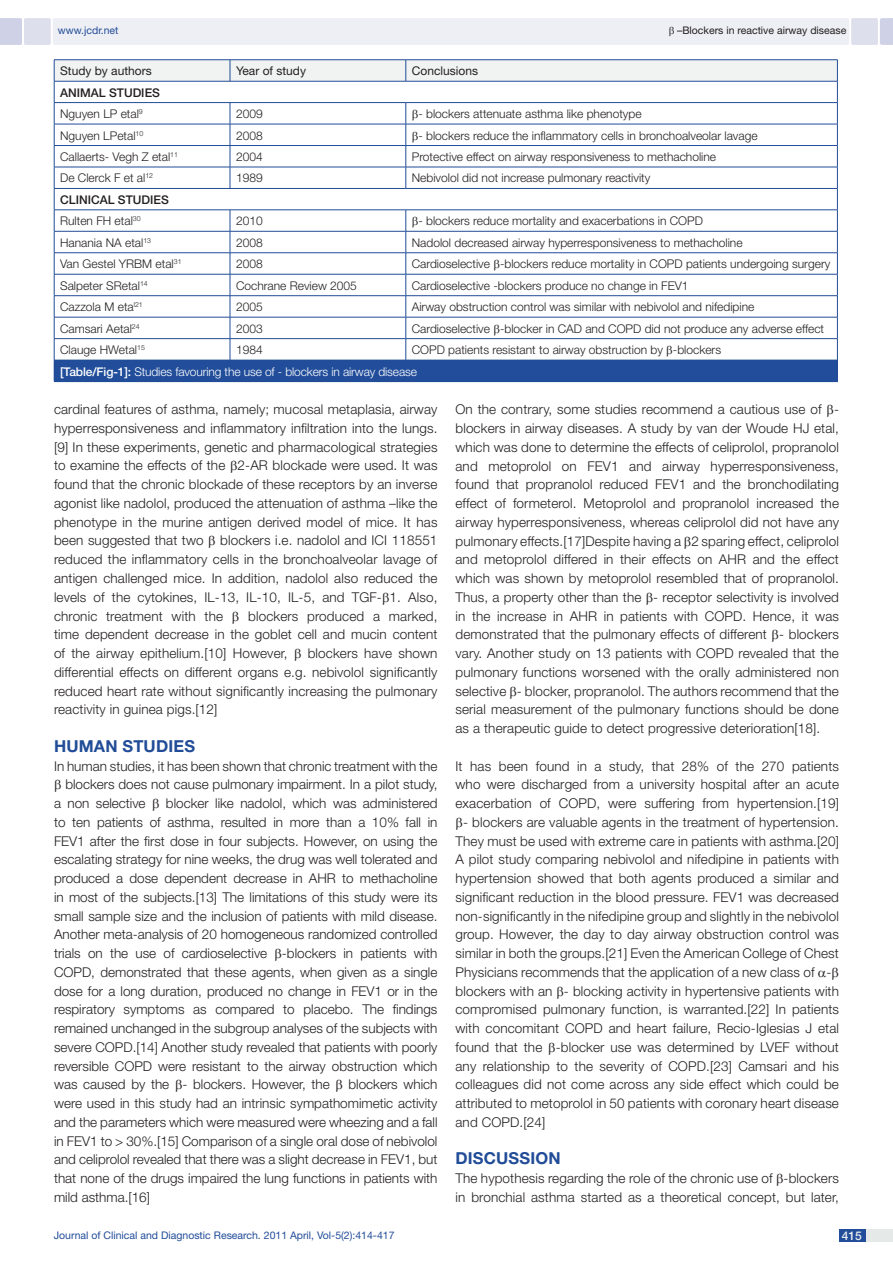
<style>
.page{position:relative;width:893px;height:1263px;background:#fff}
.page>*{position:absolute;margin:0;border:0;box-sizing:border-box;transform-origin:0 0}
.t1{font:700 16.5px "Helvetica Neue";letter-spacing:.01em;color:#214c97}
.t2{font:300 13.5px/18.8px "Helvetica Neue";letter-spacing:.01em;color:#231f20;text-align:justify}
.t3{font:300 12px/21.5px "Helvetica Neue";color:#231f20}
.t4{font:12px "Helvetica Neue";color:#231f20}
.t5{font:500 12px/21.5px "Helvetica Neue";color:#231f20}
.t6{font:500 12px "Helvetica Neue";color:#eceeef}
.t7{font:10.5px "Helvetica Neue";color:#214c99}
.t8{font:10.5px "Helvetica Neue";color:#231f20}
.t9{font:10.5px "Helvetica Neue";color:#214c97}
.s1{font-weight:300}
.s2{font-weight:500}
.s3{font-weight:500;color:#fff}
.s4{color:#fff}
</style>
<div class="page">
<div style="left:53px;top:18px;width:796px;height:27px;background:#eeeff5;border-radius:2px"></div>
<div style="left:24px;top:18px;width:27px;height:27px;background:#dedfed;border-radius:2px"></div>
<svg style="left:0;top:18px;width:22px;height:27px"></svg>
<div style="left:851px;top:18px;width:27px;height:27px;background:#dedfed;border-radius:2px"></div>
<svg style="left:880px;top:18px;width:13px;height:27px"></svg>
<div style="left:854px;top:1229px;width:39px;height:13px;background:#e5eae9"></div>
<div style="left:839px;top:1229px;width:27px;height:13px;background:#214d9a"></div>
<hr style="left:54px;top:381px;width:176px;height:1px;background:#214c97">
<hr style="left:230px;top:381px;width:176px;height:1px;background:#214c97">
<hr style="left:406px;top:381px;width:432px;height:1px;background:#214c97">
<hr style="left:54px;top:59px;width:176px;height:1px;background:#214c97">
<hr style="left:230px;top:59px;width:176px;height:1px;background:#214c97">
<hr style="left:406px;top:59px;width:432px;height:1px;background:#214c97">
<svg style="left:54px;top:60px;width:784px;height:321px"></svg>
<p class="t9" style="left:58px;top:24px;width:62px">www.jcdr.net</p>
<p class="t8" style="left:677px;top:24px;width:171px">–Blockers in reactive airway disease</p>
<p class="t4" style="left:60px;top:64px;width:93px">Study by authors</p>
<p class="t4" style="left:236px;top:64px;width:72px">Year of study</p>
<p class="t4" style="left:412px;top:64px;width:68px">Conclusions</p>
<p class="t5" style="left:60px;top:81px;width:101px">ANI MAL STU DIES<br><span class="s1">Nguyen LP etal</span><sup>9</sup></p>
<p class="t3" style="left:236px;top:103px;width:28px">2009</p>
<p class="t3" style="left:418px;top:103px;width:225px">- blockers attenuate asthma like phenotype</p>
<p class="t3" style="left:60px;top:124px;width:85px">Nguyen LPetal<sup>10</sup></p>
<p class="t3" style="left:236px;top:124px;width:28px">2008</p>
<p class="t3" style="left:418px;top:124px;width:341px">- blockers reduce the inflammatory cells in bronchoalveolar lavage</p>
<p class="t3" style="left:60px;top:146px;width:119px">Callaerts- Vegh Z etal<sup>11</sup></p>
<p class="t3" style="left:236px;top:146px;width:28px">2004</p>
<p class="t3" style="left:412px;top:146px;width:306px">Protective effect on airway responsiveness to methacholine</p>
<p class="t3" style="left:60px;top:167px;width:94px">De Clerck F et al<sup>12</sup></p>
<p class="t3" style="left:236px;top:167px;width:28px">1989</p>
<p class="t3" style="left:412px;top:167px;width:240px">Nebivolol did not increase pulmonary reactivity</p>
<p class="t5" style="left:60px;top:189px;width:15px">CLINI</p>
<p class="t3" style="left:60px;top:189px;width:110px;text-indent:31px"><span class="s2">CAL STU DIES<br></span>Rulten FH etal<sup>30</sup></p>
<p class="t3" style="left:236px;top:210px;width:28px">2010</p>
<p class="t3" style="left:418px;top:210px;width:286px">- blockers reduce mortality and exacerbations in COPD</p>
<p class="t3" style="left:60px;top:231px;width:92px">Hanania NA etal<sup>13</sup></p>
<p class="t3" style="left:236px;top:231px;width:28px">2008</p>
<p class="t3" style="left:412px;top:231px;width:332px">Nadolol decreased airway hyperresponsiveness to methacholine</p>
<p class="t3" style="left:60px;top:253px;width:123px">Van Gestel YRBM etal<sup>31</sup></p>
<p class="t3" style="left:236px;top:253px;width:28px">2008</p>
<p class="t3" style="left:412px;top:253px;width:420px">Cardioselective -blockers reduce mortality in COPD patients undergoing surgery</p>
<p class="t3" style="left:60px;top:274px;width:89px">Salpeter SRetal<sup>14</sup></p>
<p class="t3" style="left:236px;top:274px;width:122px">Cochrane Review 2005</p>
<p class="t3" style="left:412px;top:274px;width:278px">Cardioselective -blockers produce no change in FEV1</p>
<p class="t3" style="left:60px;top:296px;width:84px">Cazzola M eta<sup>l21</sup></p>
<p class="t3" style="left:236px;top:296px;width:28px">2005</p>
<p class="t3" style="left:412px;top:296px;width:344px">Airway obstruction control was similar with nebivolol and nifedipine</p>
<p class="t3" style="left:60px;top:317px;width:81px">Camsari Aetal<sup>24</sup></p>
<p class="t3" style="left:236px;top:317px;width:28px">2003</p>
<p class="t3" style="left:412px;top:317px;width:414px">Cardioselective -blocker in CAD and COPD did not produce any adverse effect</p>
<p class="t3" style="left:60px;top:339px;width:86px">Clauge HWetal<sup>15</sup></p>
<p class="t3" style="left:236px;top:339px;width:28px">1984</p>
<p class="t3" style="left:60px;top:339px;width:662px;text-indent:352px">COPD patients resistant to airway obstruction by -blockers <span class="s3">[Table/Fig-1]:</span> <span class="s4">Studies favouring the use of - blockers in airway disease</span></p>
<p class="t2" style="left:54px;top:400px;width:385px">cardinal features of asthma, namely; mucosal metaplasia, airway hyperresponsiveness and inflammatory infiltration into the lungs. [9] In these experiments, genetic and pharmacological strategies to examine the effects of the 2-AR blockade were used. It was found that the chronic blockade of these receptors by an inverse agonist like nadolol, produced the attenuation of asthma –like the phenotype in the murine antigen derived model of mice. It has been suggested that two blockers i.e. nadolol and ICI 118551 reduced the inflammatory cells in the bronchoalveolar lavage of antigen challenged mice. In addition, nadolol also reduced the levels of the cytokines, IL-13, IL-10, IL-5, and TGF- 1. Also, chronic treatment with the</p>
<p class="t2" style="left:54px;top:606px;width:385px;text-indent:194px">blockers produced a marked, time dependent decrease in the goblet cell and mucin content of the airway epithelium.[10] However,</p>
<p class="t2" style="left:54px;top:643px;width:385px;text-indent:254px">blockers have shown differential effects on different organs e.g. nebivolol significantly reduced heart rate without significantly increasing the pulmonary reactivity in guinea pigs.[12]</p>
<p class="t1" style="left:54px;top:736px;width:143px">HUMAN STUDIES</p>
<p class="t2" style="left:54px;top:756px;width:385px">In human studies, it has been shown that chronic treatment with the</p>
<p class="t2" style="left:65px;top:775px;width:374px">blockers does not cause pulmonary impairment. In a pilot study,</p>
<p class="t2" style="left:54px;top:793px;width:93px">a non selective</p>
<p class="t2" style="left:54px;top:793px;width:385px;text-indent:112px">blocker like nadolol, which was administered to ten patients of asthma, resulted in more than a 10% fall in FEV1 after the first dose in four subjects. However, on using the escalating strategy for nine weeks, the drug was well tolerated and produced a dose dependent decrease in AHR to methacholine in most of the subjects.[13] The limitations of this study were its small sample size and the inclusion of patients with mild disease.<br>Another meta-analysis of 20 homogeneous randomized controlled trials on the use of cardioselective -blockers in patients with COPD, demonstrated that these agents, when given as a single dose for a long duration, produced no change in FEV1 or in the respiratory symptoms as compared to placebo. The findings remained unchanged in the subgroup analyses of the subjects with severe COPD.[14] Another study revealed that patients with poorly reversible COPD were resistant to the airway obstruction which was caused by the - blockers. However, the</p>
<p class="t2" style="left:54px;top:1075px;width:385px;text-indent:295px">blockers which were used in this study had an intrinsic sympathomimetic activity and the parameters which were measured were wheezing and a fall in FEV1 to &gt; 30%.[15] Comparison of a single oral dose of nebivolol and celiprolol revealed that there was a slight decrease in FEV1, but that none of the drugs impaired the lung functions in patients with mild asthma.[16]</p>
<p class="t2" style="left:455px;top:400px;width:385px">On the contrary, some studies recommend a cautious use of - blockers in airway diseases. A study by van der Woude HJ etal, which was done to determine the effects of celiprolol, propranolol and metoprolol on FEV1 and airway hyperresponsiveness, found that propranolol reduced FEV1 and the bronchodilating effect of formeterol. Metoprolol and propranolol increased the airway hyperresponsiveness, whereas celiprolol did not have any pulmonary effects.[17]Despite having a 2 sparing effect, celiprolol and metoprolol differed in their effects on AHR and the effect which was shown by metoprolol resembled that of propranolol.<br>Thus, a property other than the - receptor selectivity is involved in the increase in AHR in patients with COPD. Hence, it was demonstrated that the pulmonary effects of different - blockers vary. Another study on 13 patients with COPD revealed that the pulmonary functions worsened with the orally administered non selective - blocker, propranolol. The authors recommend that the serial measurement of the pulmonary functions should be done as a therapeutic guide to detect progressive deterioration[18].</p>
<p class="t2" style="left:455px;top:756px;width:385px">It has been found in a study, that 28% of the 270 patients who were discharged from a university hospital after an acute exacerbation of COPD, were suffering from hypertension.[19]</p>
<p class="t2" style="left:455px;top:812px;width:385px;text-align:left;text-indent:8px">- blockers are valuable agents in the treatment of hypertension.<br>They must be used with extreme care in patients with asthma.[20] A pilot study comparing nebivolol and nifedipine in patients with hypertension showed that both agents produced a similar and significant reduction in the blood pressure. FEV1 was decreased non-significantly in the nifedipine group and slightly in the nebivolol group. However, the day to day airway obstruction control was similar in both the groups.[21] Even the American College of Chest Physicians recommends that the application of a new class of - blockers with an - blocking activity in hypertensive patients with compromised pulmonary function, is warranted.[22] In patients with concomitant COPD and heart failure, Recio-Iglesias J etal found that the -blocker use was determined by LVEF without any relationship to the severity of COPD.[23] Camsari and his colleagues did not come across any side effect which could be attributed to metoprolol in 50 patients with coronary heart disease and COPD.[24]</p>
<p class="t1" style="left:455px;top:1148px;width:107px">DISCUSSION</p>
<p class="t2" style="left:455px;top:1168px;width:385px">The hypothesis regarding the role of the chronic use of -blockers in bronchial asthma started as a theoretical concept, but later,</p>
<p class="t7" style="left:54px;top:1229px;width:342px">Journal of Clinical and Diagnostic Research. 2011 April, Vol-5(2):414-417</p>
<p class="t6" style="left:842px;top:1228px;width:22px">415</p>
</div>
